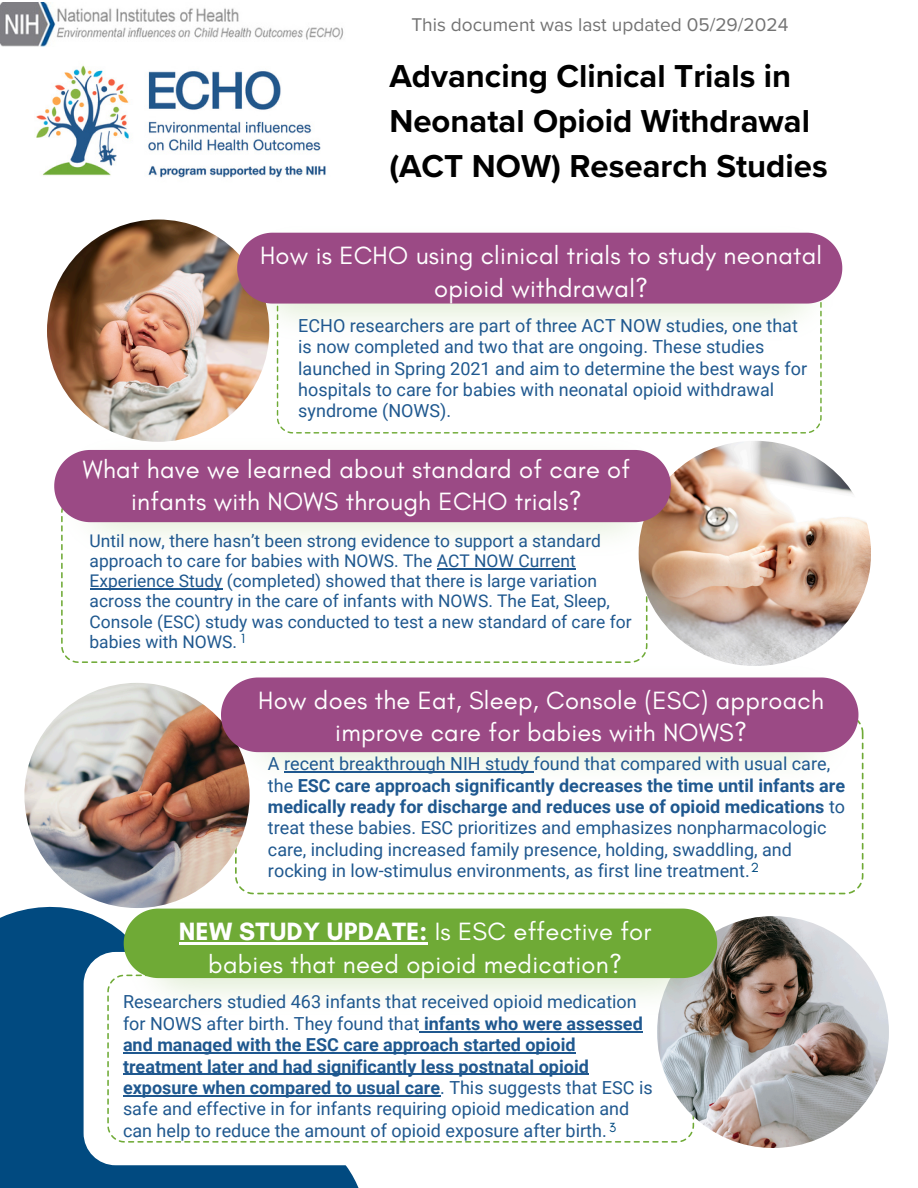
<style>
.page{position:relative;width:918px;height:1188px;background:#fff}
.page>*{position:absolute;margin:0;border:0;box-sizing:border-box;transform-origin:0 0}
.t1{font:700 32.85px/45px "Nkqcqf Proxima Nova";color:#000}
.t2{font:25.5px/32.7px "Gmbxks Glacial Indifference";letter-spacing:.01em;color:#fff;text-align:center}
.t3{font:19.05px "Dptwcm Proxima Nova";color:#737373}
.t4{font:18px/21.3px "Dhrgfy Roboto";color:#1f588f}
.t5{font:17.4px/20.2px "Dhrgfy Roboto";color:#1f588f}
.s1{font-family:"Pqlhdl Roboto";font-weight:700}
.s2{font-family:"Ssqckt Glacial Indifference";font-weight:700}
</style>
<div class="page">
<svg style="left:499px;top:714px;width:364px;height:180px"></svg>
<svg style="left:0;top:823px;width:499px;height:365px"></svg>
<svg style="left:277px;top:341px;width:545px;height:93px"></svg>
<img style="left:47px;top:220px;width:222px;height:222px;border-radius:50%">
<img style="left:0;top:3px;width:344px;height:44px">
<img style="left:36px;top:65px;width:290px;height:113px">
<img style="left:242px;top:232px;width:580px;height:109px">
<div style="left:237px;top:233px;width:605px;height:71px;background:#9b4a85"></div>
<svg style="left:61px;top:556px;width:586px;height:107px"></svg>
<hr style="left:90px;top:588px;width:133px;height:1px;background:#1f588f">
<img style="left:24px;top:683px;width:226px;height:225px;border-radius:50%">
<img style="left:639px;top:441px;width:232px;height:225px;border-radius:50%">
<div style="left:84px;top:952px;width:634px;height:213px;background:#fff;border-radius:32px"></div>
<svg style="left:107px;top:975px;width:587px;height:168px"></svg>
<img style="left:657px;top:916px;width:232px;height:232px;border-radius:50%">
<img style="left:226px;top:677px;width:627px;height:109px">
<div style="left:221px;top:678px;width:637px;height:74px;background:#9b4a85"></div>
<img style="left:61px;top:439px;width:605px;height:117px">
<div style="left:54px;top:450px;width:617px;height:72px;background:#9b4a85"></div>
<hr style="left:437px;top:568px;width:139px;height:1px;background:#1f588f">
<hr style="left:284px;top:771px;width:249px;height:2px;background:#1f588f">
<hr style="left:123px;top:1052px;width:453px;height:1px;background:#1f588f">
<hr style="left:123px;top:1074px;width:466px;height:1px;background:#1f588f">
<hr style="left:123px;top:1095px;width:317px;height:1px;background:#1f588f">
<img style="left:129px;top:902px;width:583px;height:113px">
<div style="left:124px;top:909px;width:593px;height:69px;background:#6faa36"></div>
<hr style="left:179px;top:942px;width:249px;height:2px;background:#fff">
<hr style="left:424px;top:1031px;width:219px;height:1px;background:#1f588f">
<p class="t3" style="left:411px;top:14px;width:379px">This document was last updated 05/29/2024</p>
<h1 class="t1" style="left:389px;top:54px;width:440px">Advancing Clinical Trials in<br>Neonatal Opioid Withdrawal (ACT NOW) Research Studies</h1>
<h2 class="t2" style="left:260px;top:239px;width:564px">How is ECHO using clinical trials to study neonatal opioid withdrawal?</h2>
<p class="t4" style="left:298px;top:315px;width:510px">ECHO researchers are part of three ACT NOW studies, one that is now completed and two that are ongoing. These studies launched in Spring 2021 and aim to determine the best ways for hospitals to care for babies with neonatal opioid withdrawal syndrome (NOWS).</p>
<h2 class="t2" style="left:83px;top:452px;width:549px">What have we learned about standard of care of infants with NOWS through ECHO trials?</h2>
<p class="t5" style="left:90px;top:531px;width:544px">Until now, there hasn’t been strong evidence to support a standard approach to care for babies with NOWS. The ACT NOW Current Experience Study (completed) showed that there is large variation across the country in the care of infants with NOWS. The Eat, Sleep, Console (ESC) study was conducted to test a new standard of care for babies with NOWS. <sup>1</sup></p>
<h2 class="t2" style="left:258px;top:683px;width:567px">How does the Eat, Sleep, Console (ESC) approach improve care for babies with NOWS?</h2>
<p class="t4" style="left:268px;top:754px;width:579px">A recent breakthrough NIH study found that compared with usual care, the <span class="s1">ESC care approach significantly decreases the time until infants are medically ready for discharge and reduces use of opioid medications</span> to treat these babies. ESC prioritizes and emphasizes nonpharmacologic care, including increased family presence, holding, swaddling, and rocking in low-stimulus environments, as first line treatment.<sup>2</sup></p>
<h2 class="t2" style="left:179px;top:915px;width:474px"><span class="s2">NEW STUDY UPDATE:</span> Is ESC effective for babies that need opioid medication?</h2>
<p class="t4" style="left:123px;top:992px;width:531px">Researchers studied 463 infants that received opioid medication for NOWS after birth. They found that <span class="s1">infants who were assessed and managed with the ESC care approach started opioid treatment later and had significantly less postnatal opioid exposure when compared to usual care</span>. This suggests that ESC is safe and effective in for infants requiring opioid medication and can help to reduce the amount of opioid exposure after birth. <sup>3</sup></p>
</div>
